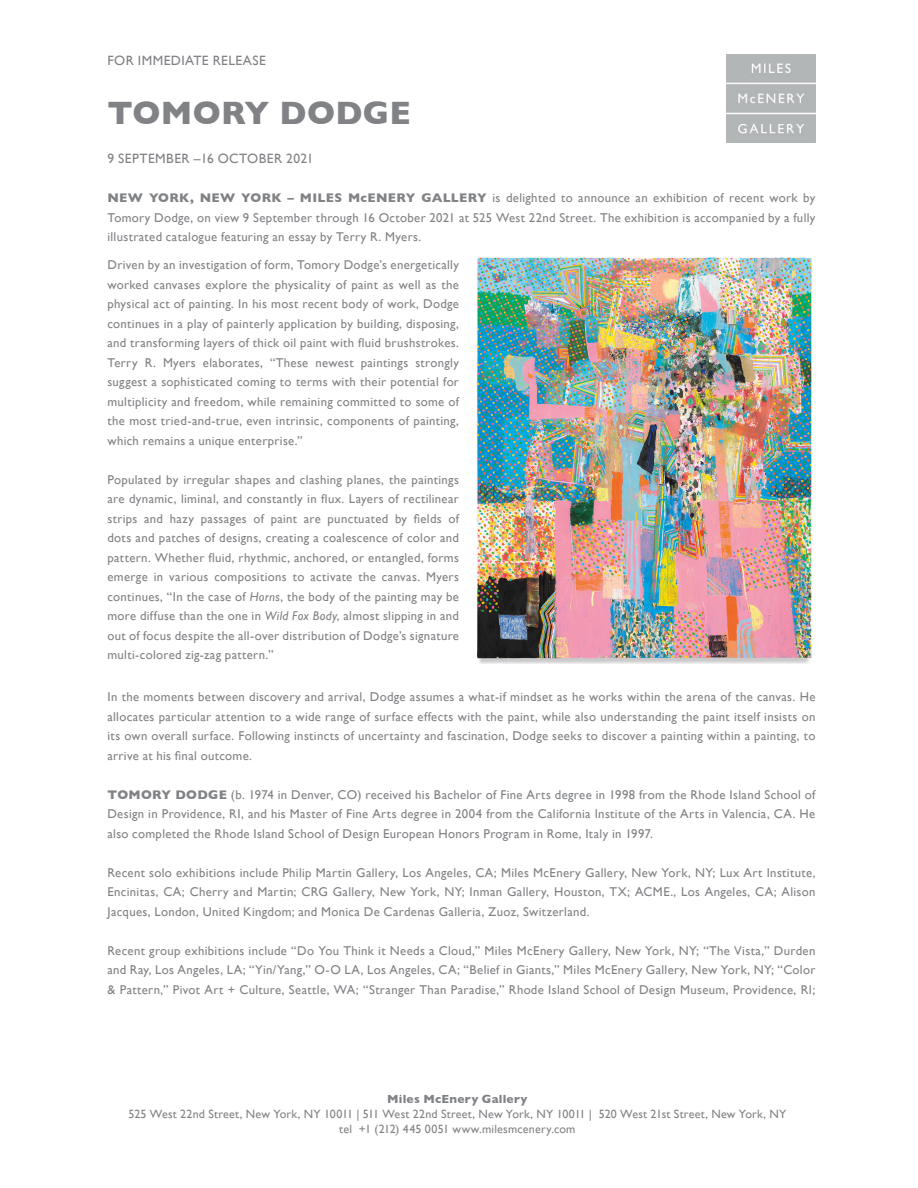
<style>
.page{position:relative;width:918px;height:1188px;background:#fff}
.page>*{position:absolute;margin:0;border:0;box-sizing:border-box;transform-origin:0 0}
.t1{font:700 33px "Gill Sans";letter-spacing:.005em;color:#808285}
.t2{font:13.5px "Gill Sans";letter-spacing:.035em;color:#808285}
.t3{font:12.75px/19.5px "Gill Sans";letter-spacing:.025em;color:#808285;text-align:justify}
.t4{font:12px "Gill Sans";letter-spacing:.02em;color:#808285}
.t5{font:700 12px "Gill Sans";letter-spacing:.02em;color:#808285}
.s1{font-weight:700}
.s2{font-style:italic}
</style>
<div class="page">
<img style="left:727px;top:54px;width:88px;height:88px">
<img style="left:477px;top:257px;width:335px;height:406px">
<p class="t2" style="left:107px;top:53px;width:160px">FOR IMMEDIATE RELEASE</p>
<p class="t1" style="left:107px;top:87px;width:305px">TOMORY DODGE</p>
<p class="t2" style="left:107px;top:151px;width:207px">9 SEPTEMBER –16 OCTOBER 2021</p>
<p class="t3" style="left:107px;top:188px;width:710px"><span class="s1">NEW YORK, NEW YORK – MILES McENERY GALLERY</span> is delighted to announce an exhibition of recent work by Tomory Dodge, on view 9 September through 16 October 2021 at 525 West 22nd Street. The exhibition is accompanied by a fully illustrated catalogue featuring an essay by Terry R. Myers.</p>
<p class="t3" style="left:107px;top:255px;width:353px">Driven by an investigation of form, Tomory Dodge’s energetically worked canvases explore the physicality of paint as well as the physical act of painting. In his most recent body of work, Dodge continues in a play of painterly application by building, disposing, and transforming layers of thick oil paint with fluid brushstrokes.<br>Terry R. Myers elaborates, “These newest paintings strongly suggest a sophisticated coming to terms with their potential for multiplicity and freedom, while remaining committed to some of the most tried-and-true, even intrinsic, components of painting, which remains a unique enterprise.”</p>
<p class="t3" style="left:107px;top:469px;width:353px">Populated by irregular shapes and clashing planes, the paintings are dynamic, liminal, and constantly in flux. Layers of rectilinear strips and hazy passages of paint are punctuated by fields of dots and patches of designs, creating a coalescence of color and pattern. Whether fluid, rhythmic, anchored, or entangled, forms emerge in various compositions to activate the canvas. Myers continues, “In the case of <span class="s2">Horns</span>, the body of the painting may be more diffuse than the one in <span class="s2">Wild Fox Body</span>, almost slipping in and out of focus despite the all-over distribution of Dodge’s signature multi-colored zig-zag pattern.”</p>
<p class="t3" style="left:107px;top:687px;width:710px">In the moments between discovery and arrival, Dodge assumes a what-if mindset as he works within the arena of the canvas. He allocates particular attention to a wide range of surface effects with the paint, while also understanding the paint itself insists on its own overall surface. Following instincts of uncertainty and fascination, Dodge seeks to discover a painting within a painting, to arrive at his final outcome.</p>
<p class="t3" style="left:107px;top:784px;width:709px"><span class="s1">TOMORY DODGE</span> (b. 1974 in Denver, CO) received his Bachelor of Fine Arts degree in 1998 from the Rhode Island School of Design in Providence, RI, and his Master of Fine Arts degree in 2004 from the California Institute of the Arts in Valencia, CA. He also completed the Rhode Island School of Design European Honors Program in Rome, Italy in 1997.</p>
<p class="t3" style="left:107px;top:862px;width:710px">Recent solo exhibitions include Philip Martin Gallery, Los Angeles, CA; Miles McEnery Gallery, New York, NY; Lux Art Institute, Encinitas, CA; Cherry and Martin; CRG Gallery, New York, NY; Inman Gallery, Houston, TX; ACME., Los Angeles, CA; Alison Jacques, London, United Kingdom; and Monica De Cardenas Galleria, Zuoz, Switzerland.</p>
<p class="t3" style="left:107px;top:940px;width:709px">Recent group exhibitions include “Do You Think it Needs a Cloud,” Miles McEnery Gallery, New York, NY; “The Vista,” Durden and Ray, Los Angeles, LA; “Yin/Yang,” O-O LA, Los Angeles, CA; “Belief in Giants,” Miles McEnery Gallery, New York, NY; “Color &amp; Pattern,” Pivot Art + Culture, Seattle, WA; “Stranger Than Paradise,” Rhode Island School of Design Museum, Providence, RI;</p>
<p class="t5" style="left:387px;top:1089px;width:142px">Miles McEnery Gallery</p>
<p class="t4" style="left:128px;top:1107px;width:659px">525 West 22nd Street, New York, NY 10011 | 511 West 22nd Street, New York, NY 10011 | 520 West 21st Street, New York, NY</p>
<p class="t4" style="left:339px;top:1122px;width:238px">tel +1 (212) 445 0051 www.milesmcenery.com</p>
</div>
